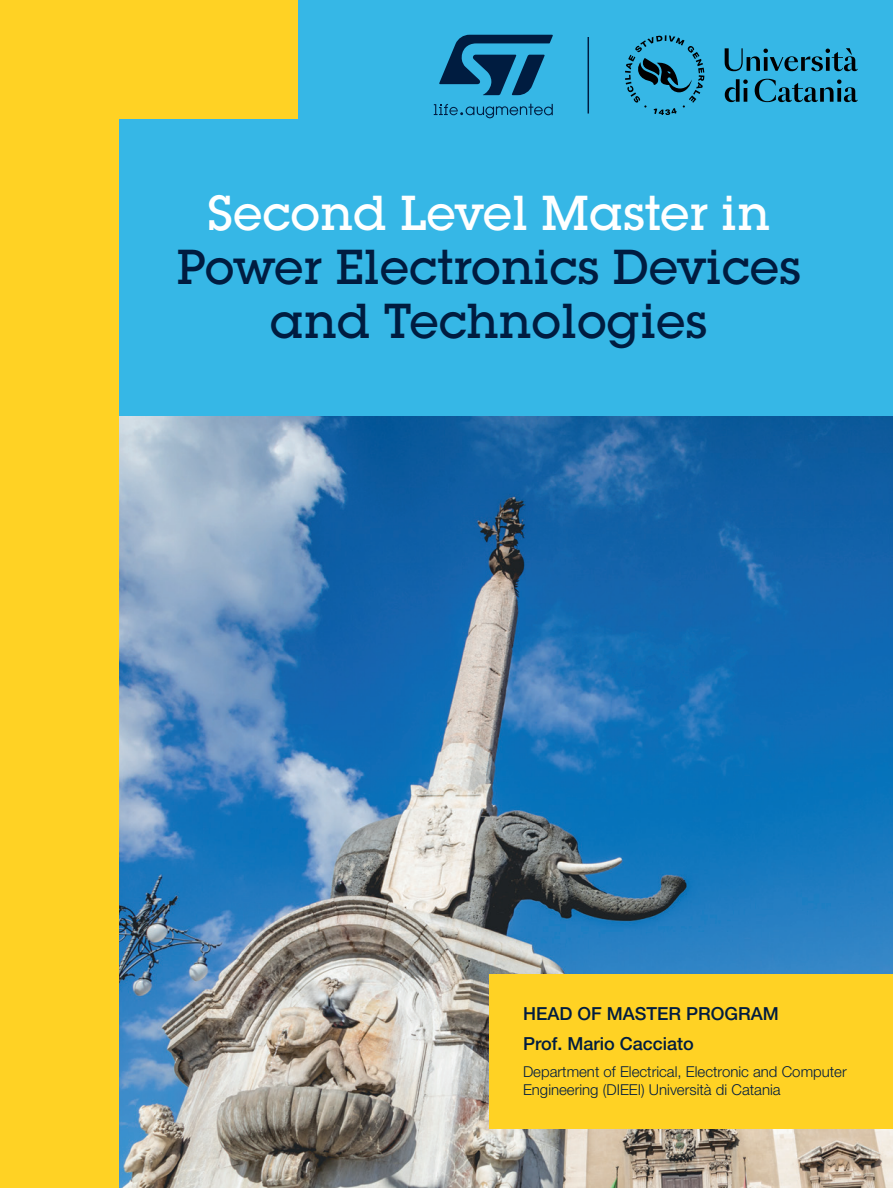
<style>
.page{position:relative;width:893px;height:1188px;background:#fff}
.page>*{position:absolute;margin:0;border:0;box-sizing:border-box;transform-origin:0 0}
.T1_DtD_White{font:500 48px "Lubalin Graph Std";color:#001c40}
.T1_DtD_White-2{font:500 48px "Lubalin Graph Std";color:#fff}
.TITLE_INTRODUCTION{font:500 18px "Helvetica Neue LT Std";color:#001c40}
.TITLE_INTRODUCTION-2{font:300 15px/18px "Helvetica Neue LT Std";color:#001c40}
</style>
<div class="page">
<img style="left:119px;top:416px;width:774px;height:772px">
<div style="left:489px;top:974px;width:404px;height:155px;background:#ffd224"></div>
<div style="left:119px;top:0;width:774px;height:416px;background:#36b7e6"></div>
<div style="left:0;top:0;width:298px;height:119px;background:#ffd224"></div>
<div style="left:0;top:0;width:119px;height:1188px;background:#ffd224"></div>
<svg style="left:439px;top:35px;width:114px;height:60px"></svg>
<svg style="left:434px;top:104px;width:119px;height:14px"></svg>
<svg style="left:625px;top:35px;width:79px;height:80px"></svg>
<svg style="left:725px;top:48px;width:133px;height:23px"></svg>
<svg style="left:725px;top:79px;width:23px;height:23px"></svg>
<svg style="left:755px;top:79px;width:103px;height:23px"></svg>
<hr style="left:587px;top:37px;width:2px;height:77px;background:#001c40">
<p class="T1_DtD_White-2" style="left:208px;top:183px;width:564px">Second Level Master in</p>
<p class="T1_DtD_White" style="left:176px;top:237px;width:627px">Power Electronics Devices</p>
<p class="T1_DtD_White" style="left:270px;top:291px;width:439px">and Technologies</p>
<p class="TITLE_INTRODUCTION" style="left:523px;top:1003px;width:257px">HEAD OF MASTER PROGRAM</p>
<p class="TITLE_INTRODUCTION" style="left:523px;top:1033px;width:172px">Prof. Mario Cacciato</p>
<p class="TITLE_INTRODUCTION-2" style="left:523px;top:1062px;width:325px">Department of Electrical, Electronic and Computer<br>Engineering (DIEEI) Università di Catania</p>
</div>
